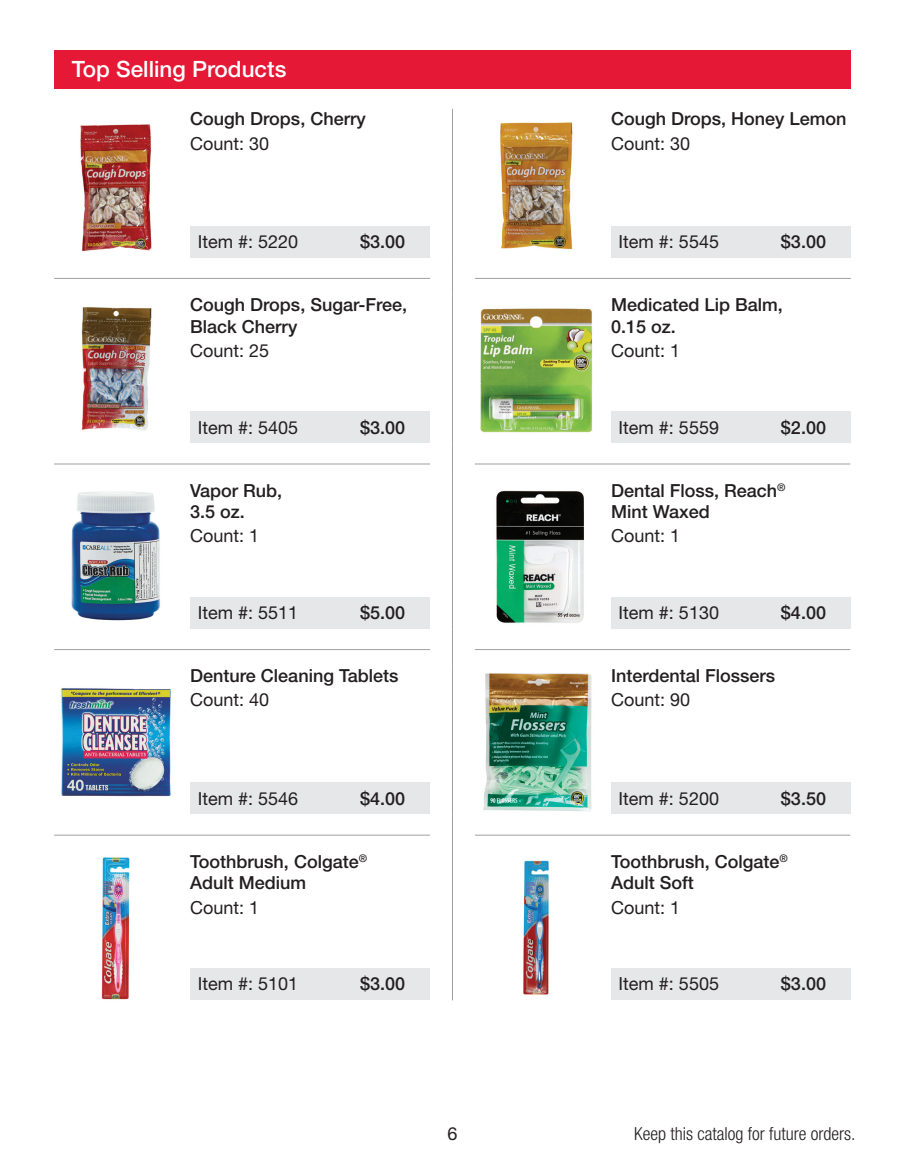
<style>
.page{position:relative;width:905px;height:1175px;background:#fff}
.page>*{position:absolute;margin:0;border:0;box-sizing:border-box;transform-origin:0 0}
.t1{font:500 22.5px "Helvetica Neue LT Pro";color:#fff}
.t2{font:500 18px/21.6px "Helvetica Neue LT Pro";color:#231f20}
.t3{font:18px "Helvetica Neue LT Pro";color:#231f20}
.t4{font:300 condensed 18px "Helvetica Neue LT Pro";color:#231f20}
</style>
<div class="page">
<hr style="left:452px;top:258px;width:1px;height:36px;background:#9d9fa2">
<hr style="left:452px;top:109px;width:1px;height:149px;background:#9d9fa2">
<div style="left:190px;top:226px;width:240px;height:31px;background:#e6e7e9"></div>
<img style="left:80px;top:124px;width:72px;height:128px">
<hr style="left:54px;top:278px;width:376px;height:1px;background:#9d9fa2">
<hr style="left:475px;top:278px;width:375px;height:1px;background:#9d9fa2">
<div style="left:611px;top:226px;width:239px;height:31px;background:#e6e7e9"></div>
<img style="left:500px;top:122px;width:73px;height:128px">
<hr style="left:452px;top:294px;width:1px;height:149px;background:#9d9fa2">
<hr style="left:452px;top:443px;width:1px;height:37px;background:#9d9fa2">
<div style="left:190px;top:412px;width:240px;height:31px;background:#e6e7e9"></div>
<img style="left:81px;top:307px;width:71px;height:124px">
<hr style="left:54px;top:464px;width:376px;height:1px;background:#9d9fa2">
<hr style="left:475px;top:464px;width:375px;height:1px;background:#9d9fa2">
<div style="left:611px;top:412px;width:239px;height:31px;background:#e6e7e9"></div>
<img style="left:480px;top:308px;width:113px;height:125px">
<hr style="left:452px;top:480px;width:1px;height:149px;background:#9d9fa2">
<hr style="left:452px;top:629px;width:1px;height:36px;background:#9d9fa2">
<div style="left:190px;top:597px;width:240px;height:31px;background:#e6e7e9"></div>
<img style="left:71px;top:491px;width:89px;height:130px">
<hr style="left:54px;top:649px;width:376px;height:1px;background:#9d9fa2">
<hr style="left:475px;top:649px;width:375px;height:1px;background:#9d9fa2">
<div style="left:611px;top:597px;width:239px;height:31px;background:#e6e7e9"></div>
<img style="left:496px;top:490px;width:88px;height:133px">
<hr style="left:452px;top:665px;width:1px;height:149px;background:#9d9fa2">
<hr style="left:452px;top:814px;width:1px;height:37px;background:#9d9fa2">
<div style="left:190px;top:783px;width:240px;height:31px;background:#e6e7e9"></div>
<img style="left:61px;top:688px;width:110px;height:109px">
<hr style="left:54px;top:835px;width:376px;height:1px;background:#9d9fa2">
<hr style="left:475px;top:835px;width:375px;height:1px;background:#9d9fa2">
<div style="left:611px;top:783px;width:239px;height:31px;background:#e6e7e9"></div>
<img style="left:483px;top:673px;width:109px;height:139px">
<hr style="left:452px;top:851px;width:1px;height:149px;background:#9d9fa2">
<div style="left:190px;top:968px;width:240px;height:31px;background:#e6e7e9"></div>
<img style="left:101px;top:857px;width:29px;height:143px">
<div style="left:611px;top:968px;width:239px;height:31px;background:#e6e7e9"></div>
<img style="left:523px;top:860px;width:26px;height:135px">
<div style="left:54px;top:50px;width:796px;height:38px;background:#e51836"></div>
<p class="t1" style="left:72px;top:56px;width:216px">Top Selling Products</p>
<p class="t2" style="left:190px;top:108px;width:177px">Cough Drops, Cherry</p>
<p class="t3" style="left:190px;top:132px;width:81px">Count: 30</p>
<p class="t2" style="left:611px;top:108px;width:237px">Cough Drops, Honey Lemon</p>
<p class="t3" style="left:611px;top:132px;width:81px">Count: 30</p>
<p class="t3" style="left:198px;top:231px;width:102px">Item #: 5220</p>
<p class="t2" style="left:360px;top:231px;width:47px">$3.00</p>
<p class="t3" style="left:618px;top:231px;width:102px">Item #: 5545</p>
<p class="t2" style="left:781px;top:231px;width:47px">$3.00</p>
<p class="t2" style="left:190px;top:294px;width:218px">Cough Drops, Sugar-Free,<br>Black Cherry</p>
<p class="t3" style="left:190px;top:339px;width:81px">Count: 25</p>
<p class="t2" style="left:611px;top:294px;width:173px">Medicated Lip Balm,<br>0.15 oz.</p>
<p class="t3" style="left:611px;top:339px;width:71px">Count: 1</p>
<p class="t3" style="left:198px;top:416px;width:102px">Item #: 5405</p>
<p class="t2" style="left:360px;top:416px;width:47px">$3.00</p>
<p class="t3" style="left:618px;top:416px;width:102px">Item #: 5559</p>
<p class="t2" style="left:781px;top:416px;width:47px">$2.00</p>
<p class="t2" style="left:190px;top:479px;width:94px">Vapor Rub,<br>3.5 oz.</p>
<p class="t3" style="left:190px;top:525px;width:71px">Count: 1</p>
<p class="t2" style="left:611px;top:479px;width:176px">Dental Floss, Reach<sup>®<br></sup>Mint Waxed</p>
<p class="t3" style="left:611px;top:525px;width:71px">Count: 1</p>
<p class="t3" style="left:198px;top:602px;width:102px">Item #: 5511</p>
<p class="t2" style="left:360px;top:602px;width:47px">$5.00</p>
<p class="t3" style="left:618px;top:602px;width:102px">Item #: 5130</p>
<p class="t2" style="left:781px;top:602px;width:47px">$4.00</p>
<p class="t2" style="left:190px;top:665px;width:210px">Denture Cleaning Tablets</p>
<p class="t3" style="left:190px;top:689px;width:81px">Count: 40</p>
<p class="t2" style="left:611px;top:665px;width:166px">Interdental Flossers</p>
<p class="t3" style="left:611px;top:689px;width:81px">Count: 90</p>
<p class="t3" style="left:198px;top:787px;width:102px">Item #: 5546</p>
<p class="t2" style="left:360px;top:787px;width:47px">$4.00</p>
<p class="t3" style="left:618px;top:787px;width:102px">Item #: 5200</p>
<p class="t2" style="left:781px;top:787px;width:47px">$3.50</p>
<p class="t2" style="left:190px;top:850px;width:178px">Toothbrush, Colgate<sup>®<br></sup>Adult Medium</p>
<p class="t3" style="left:190px;top:896px;width:71px">Count: 1</p>
<p class="t2" style="left:611px;top:850px;width:178px">Toothbrush, Colgate<sup>®<br></sup>Adult Soft</p>
<p class="t3" style="left:611px;top:896px;width:71px">Count: 1</p>
<p class="t3" style="left:198px;top:973px;width:102px">Item #: 5101</p>
<p class="t2" style="left:360px;top:973px;width:47px">$3.00</p>
<p class="t3" style="left:618px;top:973px;width:102px">Item #: 5505</p>
<p class="t2" style="left:781px;top:973px;width:47px">$3.00</p>
<p class="t3" style="left:447px;top:1122px;width:12px">6</p>
<p class="t4" style="left:634px;top:1122px;width:223px">Keep this catalog for future orders.</p>
</div>
